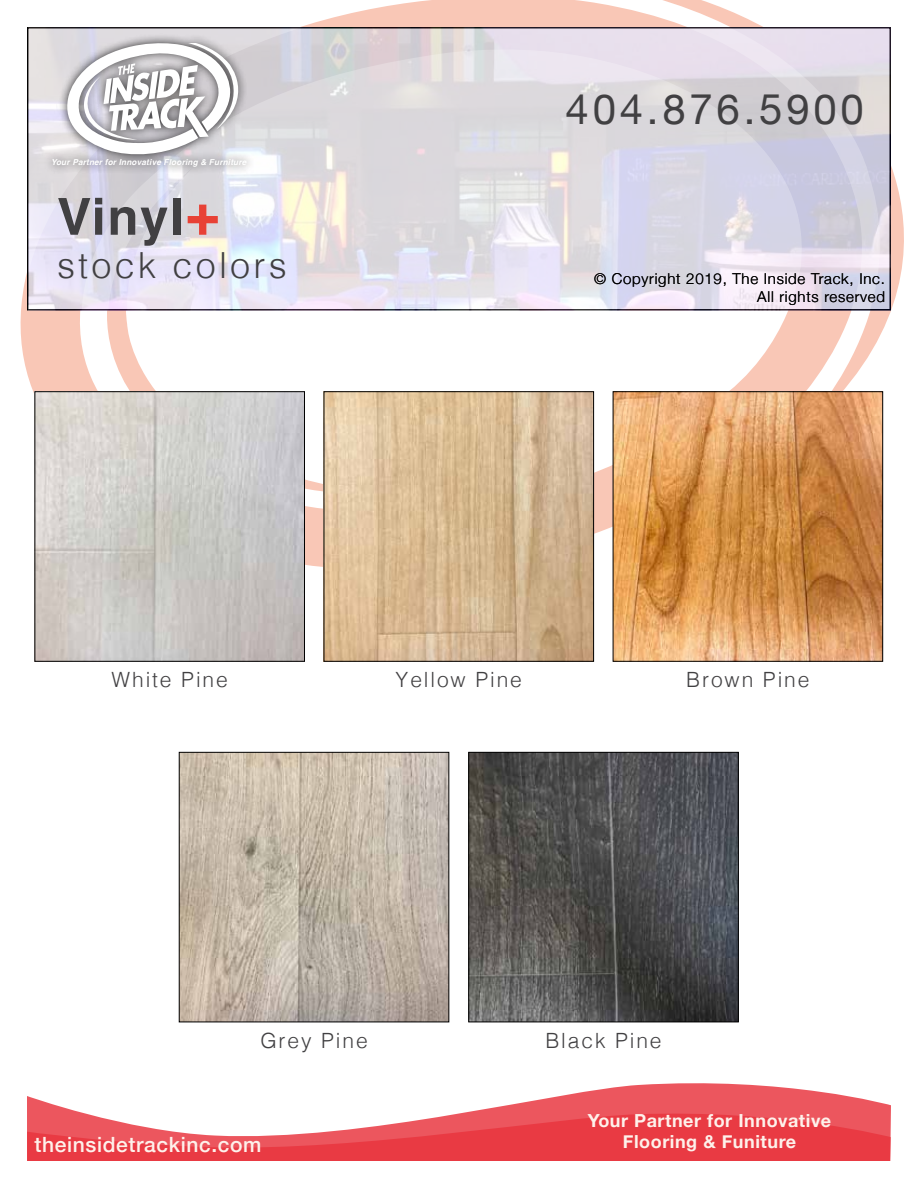
<style>
.page{position:relative;width:918px;height:1188px;background:#fff}
.page>*{position:absolute;margin:0;border:0;box-sizing:border-box;transform-origin:0 0}
.t1{font:700 51px "Helvetica";letter-spacing:.03em;color:#414042}
.t2{font:42px "Helvetica Neue";letter-spacing:.09em;color:#414042}
.t3{font:300 36px "Helvetica";letter-spacing:.09em;color:#414042}
.t4{font:300 21px "Helvetica";letter-spacing:.09em;color:#414042}
.t5{font:500 21px "Helvetica Neue";letter-spacing:.03em;color:#fef1eb}
.t6{font:700 18px "Helvetica Neue";letter-spacing:.03em;color:#fef1eb}
.t7{font:300 15px/18px "Helvetica Neue";letter-spacing:.05em;color:#000;text-align:right}
.t8{font:italic 700 8.25px "Helvetica";letter-spacing:.02em;color:#fff}
.s1{font-size:57px;color:#e84135}
</style>
<div class="page">
<svg style="left:21px;top:0;width:592px;height:570px"></svg>
<svg style="left:524px;top:0;width:380px;height:445px"></svg>
<svg style="left:91px;top:310px;width:292px;height:187px"></svg>
<img style="left:28px;top:27px;width:863px;height:283px">
<svg style="left:28px;top:27px;width:277px;height:248px;background:#d6d3dc"></svg>
<svg style="left:81px;top:49px;width:603px;height:261px;background:#dfdde4"></svg>
<svg style="left:684px;top:27px;width:196px;height:283px;background:#d9d5e1"></svg>
<svg style="left:27px;top:1083px;width:864px;height:29px"></svg>
<svg style="left:27px;top:1112px;width:864px;height:49px;background:#ec5d64"></svg>
<img style="left:471px;top:754px;width:266px;height:266px">
<div style="left:469px;top:752px;width:270px;height:270px;border:1px solid #000"></div>
<img style="left:181px;top:754px;width:266px;height:266px">
<div style="left:179px;top:752px;width:270px;height:270px;border:1px solid #000"></div>
<img style="left:37px;top:394px;width:266px;height:266px">
<div style="left:35px;top:392px;width:270px;height:270px;border:1px solid #000"></div>
<img style="left:615px;top:394px;width:266px;height:266px">
<div style="left:613px;top:392px;width:270px;height:270px;border:1px solid #000"></div>
<img style="left:326px;top:394px;width:266px;height:266px">
<div style="left:324px;top:392px;width:270px;height:270px;border:1px solid #000"></div>
<div style="left:44px;top:33px;width:211px;height:142px;background:#000;opacity:.75"></div>
<svg style="left:63px;top:43px;width:194px;height:121px"></svg>
<p class="t8" style="left:51px;top:155px;width:197px">Your Partner for Innovative Flooring &amp; Furniture</p>
<h1 class="t1" style="left:57px;top:176px;width:163px">Vinyl<span class="s1">+</span></h1>
<h3 class="t3" style="left:57px;top:235px;width:231px">stock colors</h3>
<h2 class="t2" style="left:566px;top:79px;width:300px">404.876.5900</h2>
<p class="t7" style="left:594px;top:269px;width:292px">© Copyright 2019, The Inside Track, Inc.<br>All rights reserved</p>
<h3 class="t4" style="left:112px;top:661px;width:118px">White Pine</h3>
<h3 class="t4" style="left:396px;top:661px;width:128px">Yellow Pine</h3>
<h3 class="t4" style="left:686px;top:661px;width:125px">Brown Pine</h3>
<h3 class="t4" style="left:260px;top:1022px;width:109px">Grey Pine</h3>
<h3 class="t4" style="left:545px;top:1022px;width:118px">Black Pine</h3>
<p class="t6" style="left:588px;top:1106px;width:245px">Your Partner for Innovative</p>
<h3 class="t5" style="left:35px;top:1128px;width:228px">theinsidetrackinc.com</h3>
<p class="t6" style="left:623px;top:1128px;width:175px">Flooring &amp; Funiture</p>
</div>
